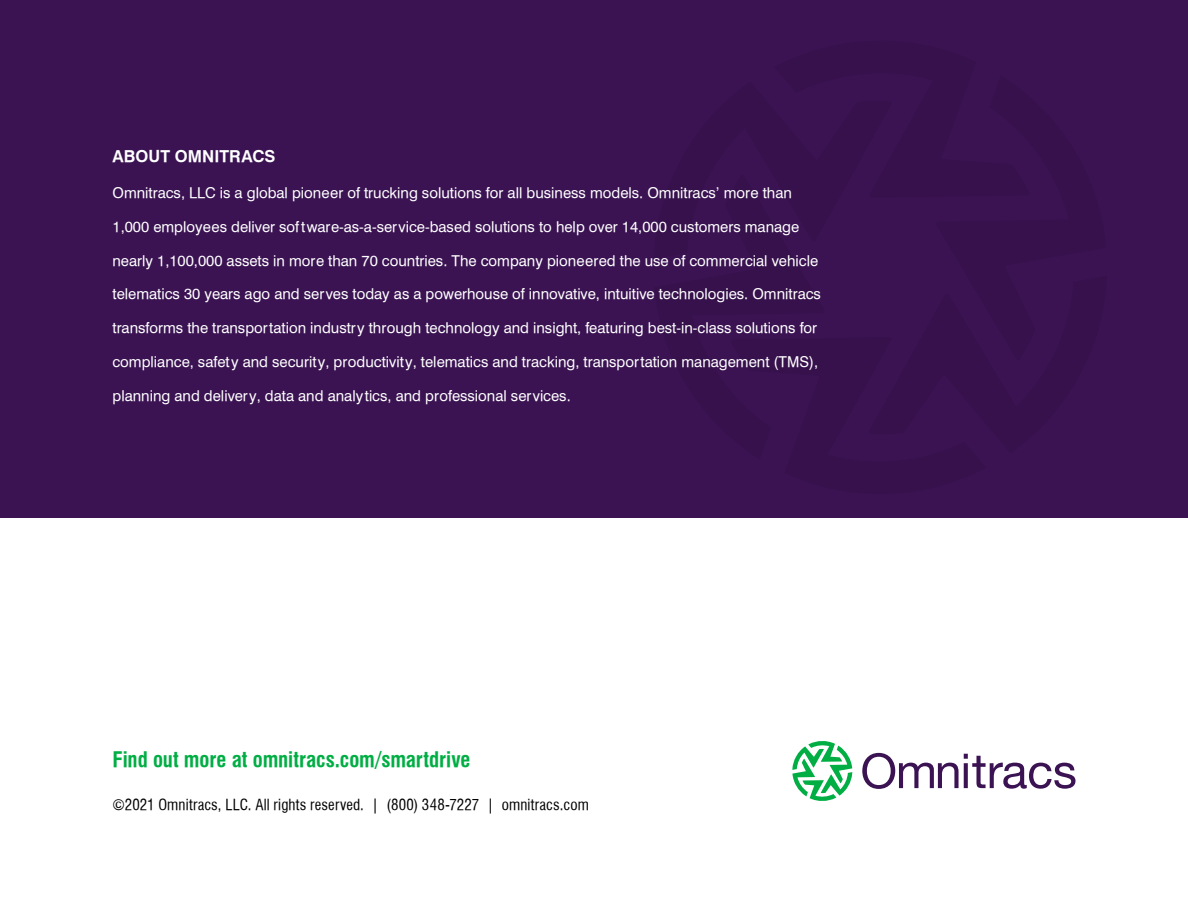
<style>
.page{position:relative;width:1188px;height:918px;background:#fff}
.page>*{position:absolute;margin:0;border:0;box-sizing:border-box;transform-origin:0 0}
.t1{font:700 condensed 21px "Halvett";color:#00ae44}
.t2{font:700 16.5px "Halvett";letter-spacing:.005em;color:#fff}
.t3{font:15px "Halvett";color:#fff}
.t4{font:15px "Halvett Condensed";letter-spacing:.01em;color:#000}
</style>
<div class="page">
<div style="left:0;top:0;width:1188px;height:518px;background:#3b1353"></div>
<svg style="left:862px;top:753px;width:214px;height:36px"></svg>
<svg style="left:792px;top:741px;width:60px;height:60px"></svg>
<p class="t2" style="left:112px;top:146px;width:165px">ABOUT OMNITRACS</p>
<p class="t3" style="left:112px;top:184px;width:681px">Omnitracs, LLC is a global pioneer of trucking solutions for all business models. Omnitracs’ more than</p>
<p class="t3" style="left:112px;top:218px;width:688px">1,000 employees deliver software-as-a-service-based solutions to help over 14,000 customers manage</p>
<p class="t3" style="left:112px;top:252px;width:707px">nearly 1,100,000 assets in more than 70 countries. The company pioneered the use of commercial vehicle</p>
<p class="t3" style="left:112px;top:285px;width:710px">telematics 30 years ago and serves today as a powerhouse of innovative, intuitive technologies. Omnitracs</p>
<p class="t3" style="left:112px;top:319px;width:706px">transforms the transportation industry through technology and insight, featuring best-in-class solutions for</p>
<p class="t3" style="left:112px;top:353px;width:707px">compliance, safety and security, productivity, telematics and tracking, transportation management (TMS),</p>
<p class="t3" style="left:112px;top:387px;width:460px">planning and delivery, data and analytics, and professional services.</p>
<h1 class="t1" style="left:112px;top:746px;width:359px">Find out more at omnitracs.com/smartdrive</h1>
<p class="t4" style="left:112px;top:796px;width:478px">©2021 Omnitracs, LLC. All rights reserved. | (800) 348-7227 | omnitracs.com</p>
</div>
